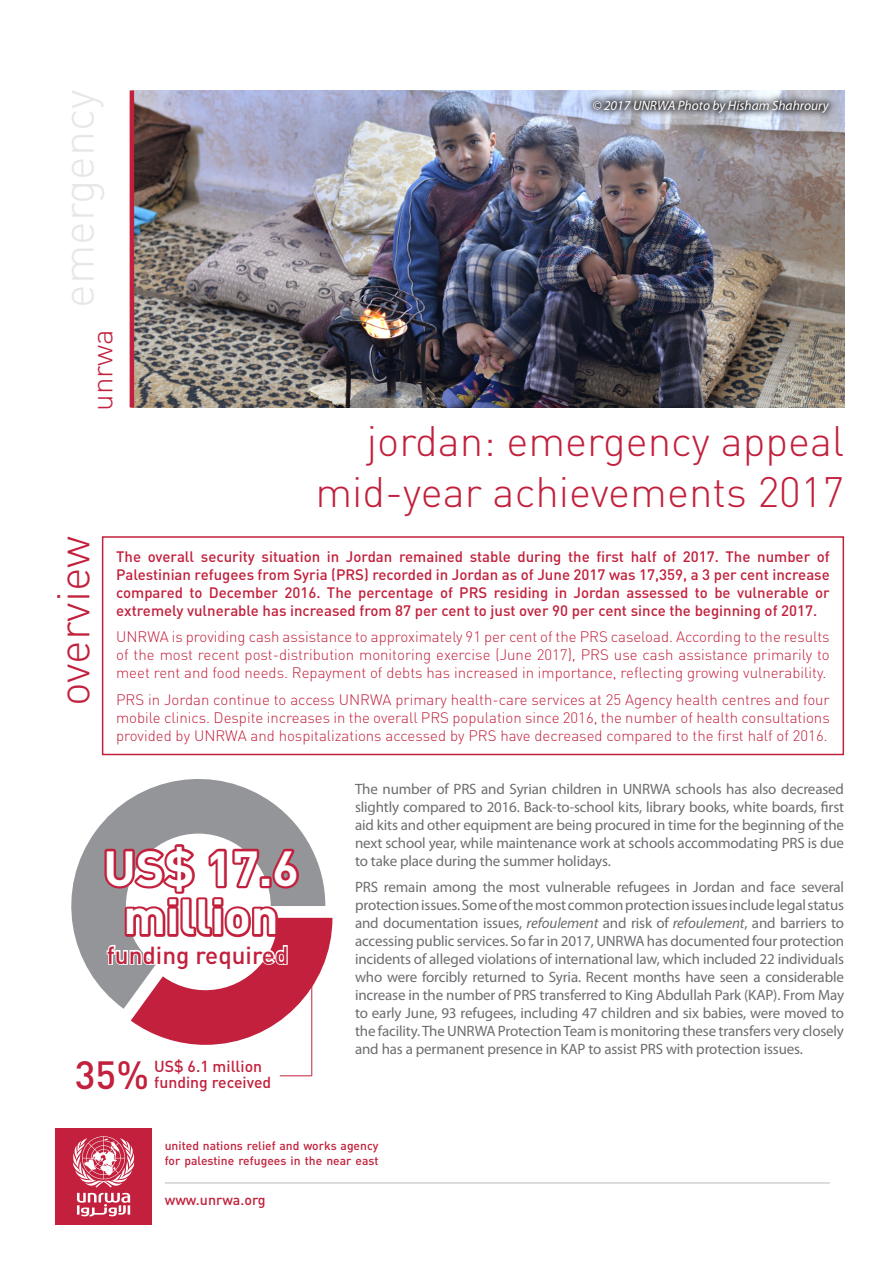
<style>
.page{position:relative;width:893px;height:1263px;background:#fff}
.page>*{position:absolute;margin:0;border:0;box-sizing:border-box;transform-origin:0 0}
.t1{font:700 48.6px "DIN Pro";color:#fff}
.t2{font:300 45px "DIN Pro";color:#e6e7e9}
.t3{font:300 45px "DIN Pro";color:#c2203c}
.t4{font:300 42px "DIN Pro";color:#c2203c}
.t5{font:500 38.85px "DIN Pro";color:#c2203c}
.t6{font:300 29.7px "DIN Pro";color:#c2203c}
.t7{font:500 24.3px "DIN Pro";color:#c2203c}
.t8{font:500 15.75px "DIN Pro";color:#c2203c}
.t9{font:15px/18px "Myriad Pro";letter-spacing:-.01em;color:#6c6d70;text-align:justify}
.t10{font:300 15px/18px "DIN Pro";color:#c2203c;text-align:justify}
.t11{font:500 15px/18px "DIN Pro";color:#c2203c;text-align:justify}
.t12{font:500 14.25px "DIN Pro";color:#c2203c}
.t13{font:italic 13.5px "Myriad Pro";color:#fff}
.t14{font:500 12.15px "DIN Pro";color:#c2203c}
.s1{font-style:italic}
</style>
<div class="page">
<img style="left:134px;top:90px;width:710px;height:317px">
<hr style="left:130px;top:90px;width:4px;height:317px;background:#c2203c">
<hr style="left:165px;top:1182px;width:665px;height:2px;background:#d1d2d4">
<div style="left:55px;top:1128px;width:97px;height:97px;background:#c2203c"></div>
<svg style="left:77px;top:1193px;width:53px;height:23px"></svg>
<svg style="left:73px;top:1136px;width:61px;height:51px"></svg>
<svg style="left:71px;top:779px;width:237px;height:210px;fill:#939598"></svg>
<div style="left:102px;top:536px;width:742px;height:219px;border:2px solid #c2203c"></div>
<svg style="left:102px;top:842px;width:230px;height:203px"></svg>
<hr style="left:311px;top:980px;width:1px;height:96px;background:#c2203c">
<hr style="left:280px;top:1075px;width:32px;height:1px;background:#c2203c">
<svg style="left:585px;top:93px;width:252px;height:28px;background:#9b9faa"></svg>
<p class="t2" style="left:47px;top:308px;width:220px;rotate:-90deg">emergency</p>
<p class="t6" style="left:82px;top:411px;width:83px;rotate:-90deg">unrwa</p>
<p class="t13" style="left:592px;top:97px;width:238px">© 2017 UNRWA Photo by Hisham Shahroury</p>
<p class="t4" style="left:367px;top:412px;width:479px">jordan: emergency appeal</p>
<p class="t4" style="left:315px;top:463px;width:530px">mid-year achievements 2017</p>
<p class="t3" style="left:43px;top:706px;width:171px;rotate:-90deg">overview</p>
<p class="t11" style="left:116px;top:547px;width:715px">The overall security situation in Jordan remained stable during the first half of 2017. The number of Palestinian refugees from Syria (PRS) recorded in Jordan as of June 2017 was 17,359, a 3 per cent increase compared to December 2016. The percentage of PRS residing in Jordan assessed to be vulnerable or extremely vulnerable has increased from 87 per cent to just over 90 per cent since the beginning of 2017.</p>
<p class="t10" style="left:116px;top:627px;width:715px">UNRWA is providing cash assistance to approximately 91 per cent of the PRS caseload. According to the results of the most recent post-distribution monitoring exercise (June 2017), PRS use cash assistance primarily to meet rent and food needs. Repayment of debts has increased in importance, reflecting growing vulnerability.</p>
<p class="t10" style="left:116px;top:690px;width:715px">PRS in Jordan continue to access UNRWA primary health-care services at 25 Agency health centres and four mobile clinics. Despite increases in the overall PRS population since 2016, the number of health consultations provided by UNRWA and hospitalizations accessed by PRS have decreased compared to the first half of 2016.</p>
<p class="t9" style="left:355px;top:779px;width:490px">The number of PRS and Syrian children in UNRWA schools has also decreased slightly compared to 2016. Back-to-school kits, library books, white boards, first aid kits and other equipment are being procured in time for the beginning of the next school year, while maintenance work at schools accommodating PRS is due to take place during the summer holidays.</p>
<p class="t9" style="left:355px;top:878px;width:491px">PRS remain among the most vulnerable refugees in Jordan and face several protection issues. Some of the most common protection issues include legal status and documentation issues, <span class="s1">refoulement</span> and risk of <span class="s1">refoulement</span>, and barriers to accessing public services. So far in 2017, UNRWA has documented four protection incidents of alleged violations of international law, which included 22 individuals who were forcibly returned to Syria. Recent months have seen a considerable increase in the number of PRS transferred to King Abdullah Park (KAP). From May to early June, 93 refugees, including 47 children and six babies, were moved to the facility. The UNRWA Protection Team is monitoring these transfers very closely and has a permanent presence in KAP to assist PRS with protection issues.</p>
<p class="t1" style="left:103px;top:835px;width:197px">US$ 17.6</p>
<p class="t1" style="left:124px;top:884px;width:157px">million</p>
<p class="t7" style="left:107px;top:938px;width:183px">funding required</p>
<p class="t5" style="left:75px;top:1049px;width:76px">35%</p>
<p class="t8" style="left:154px;top:1056px;width:109px">US$ 6.1 million</p>
<p class="t8" style="left:154px;top:1071px;width:119px">funding received</p>
<p class="t14" style="left:165px;top:1137px;width:215px">united nations relief and works agency</p>
<p class="t14" style="left:165px;top:1152px;width:215px">for palestine refugees in the near east</p>
<p class="t12" style="left:165px;top:1190px;width:103px">www.unrwa.org</p>
</div>
